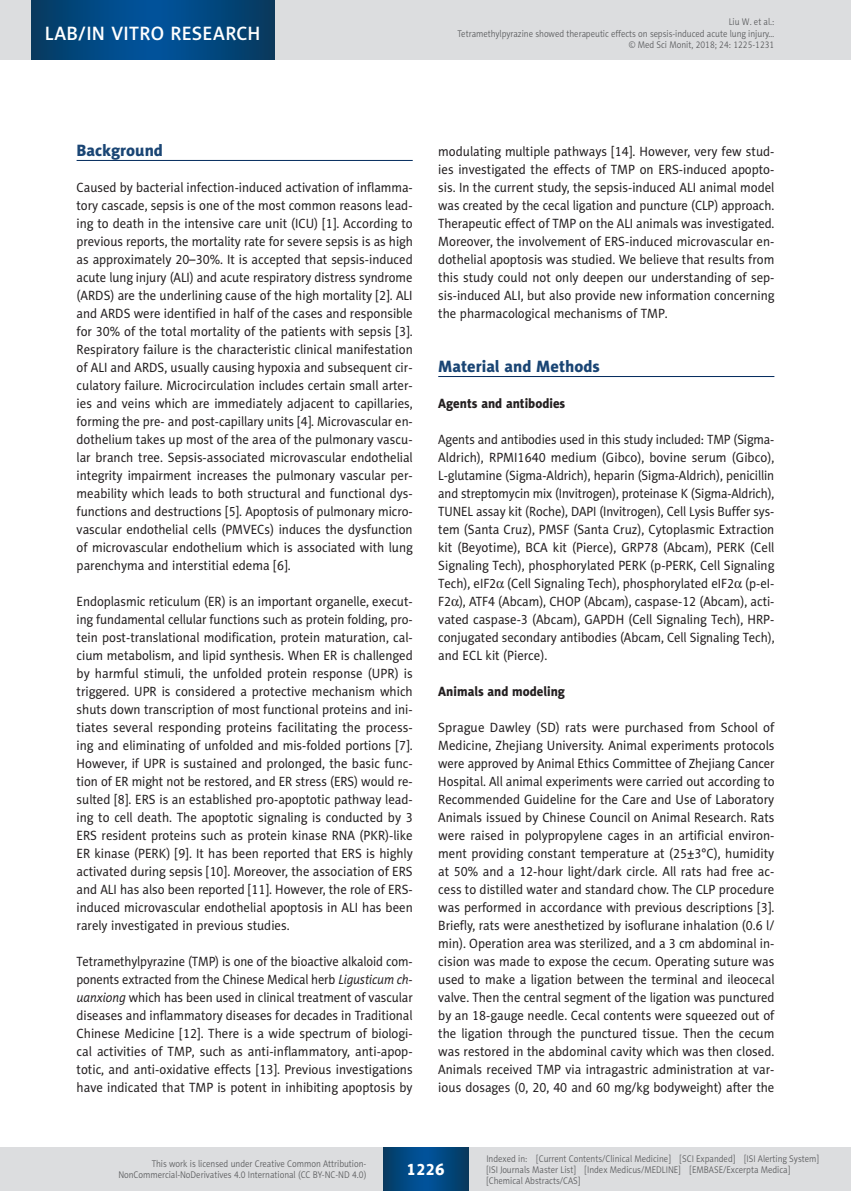
<style>
.page{position:relative;width:851px;height:1191px;background:#fff}
.page>*{position:absolute;margin:0;border:0;box-sizing:border-box;transform-origin:0 0}
.t1{font:19.5px "Naomi Sans EFN Medium";letter-spacing:.015em;color:#fff}
.MSM_Headline_1{font:16.5px "Naomi Sans EFN Heavy";color:#1a4574}
.t2{font:16.5px "Naomi Sans EFN Heavy";color:#fff}
.MSM_Body{font:13.5px/18px "Naomi Sans EFN";color:#231f20;text-align:justify;scale:.95 1}
.MSM_Body-2{font:13.5px/18px "Naomi Sans EFN";color:#231f20;text-align:justify;scale:.93 1}
.MSM_Body-3{font:13.5px/18px "Naomi Sans EFN";color:#231f20;text-align:justify;scale:.96 1}
.MSM_Headline_2{font:13.5px "Naomi Sans EFN Heavy";color:#231f20;scale:.95 1}
.MSM_pagina_sygnatura{font:9.75px/11.2px "Naomi Sans EFN Light";color:#57585a;scale:.9 1}
.MSM_pagina_zywa{font:9.75px/11.2px "Naomi Sans EFN Light";color:#57585a;text-align:right;scale:.9 1}
.s1{font-style:italic}
.s2{font-family:"Standard Sym L"}
</style>
<div class="page">
<hr style="left:77px;top:160px;width:335px;height:1px;background:#00295c">
<hr style="left:438px;top:376px;width:336px;height:1px;background:#00295c">
<div style="left:0;top:1148px;width:850px;height:43px;background:#dcdddf"></div>
<svg style="left:383px;top:1147px;width:85px;height:43px;background:#02477e"></svg>
<div style="left:0;top:0;width:850px;height:60px;background:#dcdddf"></div>
<hr style="left:850px;top:0;width:1px;height:60px;background:#dcdddf">
<svg style="left:32px;top:0;width:242px;height:60px;background:#02477f"></svg>
<h1 class="t1" style="left:45px;top:22px;width:217px">LAB/IN VITRO RESEARCH</h1>
<p class="MSM_pagina_zywa" style="left:457px;top:16px;width:353px">Liu W. et al.:<br>Tetramethylpyrazine showed therapeutic effects on sepsis-induced acute lung injury…</p>
<p class="MSM_pagina_sygnatura" style="left:628px;top:39px;width:163px">© Med Sci Monit, 2018; 24: 1225-1231</p>
<p class="MSM_Headline_1" style="left:77px;top:140px;width:88px">Background</p>
<p class="MSM_Body" style="left:77px;top:178px;width:355px">Caused by bacterial infection-induced activation of inflamma&shy;tory cascade, sepsis is one of the most common reasons lead&shy;ing to death in the intensive care unit (ICU) [1]. According to previous reports, the mortality rate for severe sepsis is as high as approximately 20–30%. It is accepted that sepsis-induced acute lung injury (ALI) and acute respiratory distress syndrome (ARDS) are the underlining cause of the high mortality [2]. ALI and ARDS were identified in half of the cases and responsible for 30% of the total mortality of the patients with sepsis [3].<br>Respiratory failure is the characteristic clinical manifestation of ALI and ARDS, usually causing hypoxia and subsequent cir&shy;culatory failure. Microcirculation includes certain small arter&shy;ies and veins which are immediately adjacent to capillaries, forming the pre- and post-capillary units [4]. Microvascular en&shy;dothelium takes up most of the area of the pulmonary vascu&shy;lar branch tree. Sepsis-associated microvascular endothelial integrity impairment increases the pulmonary vascular per&shy;meability which leads to both structural and functional dys&shy;functions and destructions [5]. Apoptosis of pulmonary micro&shy;vascular endothelial cells (PMVECs) induces the dysfunction of microvascular endothelium which is associated with lung parenchyma and interstitial edema [6].</p>
<p class="MSM_Body" style="left:77px;top:592px;width:355px">Endoplasmic reticulum (ER) is an important organelle, execut&shy;ing fundamental cellular functions such as protein folding, pro&shy;tein post-translational modification, protein maturation, cal&shy;cium metabolism, and lipid synthesis. When ER is challenged by harmful stimuli, the unfolded protein response (UPR) is triggered. UPR is considered a protective mechanism which shuts down transcription of most functional proteins and ini&shy;tiates several responding proteins facilitating the process&shy;ing and eliminating of unfolded and mis-folded portions [7].<br>However, if UPR is sustained and prolonged, the basic func&shy;tion of ER might not be restored, and ER stress (ERS) would re&shy;sulted [8]. ERS is an established pro-apoptotic pathway lead&shy;ing to cell death. The apoptotic signaling is conducted by 3<br>ERS resident proteins such as protein kinase RNA (PKR)-like ER kinase (PERK) [9]. It has been reported that ERS is highly activated during sepsis [10]. Moreover, the association of ERS and ALI has also been reported [11]. However, the role of ERS&shy;induced microvascular endothelial apoptosis in ALI has been rarely investigated in previous studies.</p>
<p class="MSM_Body-2" style="left:77px;top:952px;width:363px">Tetramethylpyrazine (TMP) is one of the bioactive alkaloid com&shy;ponents extracted from the Chinese Medical herb <span class="s1">Ligusticum ch&shy;uanxiong</span> which has been used in clinical treatment of vascular diseases and inflammatory diseases for decades in Traditional Chinese Medicine [12]. There is a wide spectrum of biologi&shy;cal activities of TMP, such as anti-inflammatory, anti-apop&shy;totic, and anti-oxidative effects [13]. Previous investigations have indicated that TMP is potent in inhibiting apoptosis by</p>
<p class="MSM_Body" style="left:438px;top:142px;width:355px">modulating multiple pathways [14]. However, very few stud&shy;ies investigated the effects of TMP on ERS-induced apopto&shy;sis. In the current study, the sepsis-induced ALI animal model was created by the cecal ligation and puncture (CLP) approach.<br>Therapeutic effect of TMP on the ALI animals was investigated.<br>Moreover, the involvement of ERS-induced microvascular en&shy;dothelial apoptosis was studied. We believe that results from this study could not only deepen our understanding of sep&shy;sis-induced ALI, but also provide new information concerning the pharmacological mechanisms of TMP.</p>
<p class="MSM_Headline_1" style="left:438px;top:356px;width:163px">Material and Methods</p>
<p class="MSM_Headline_2" style="left:438px;top:395px;width:135px">Agents and antibodies</p>
<p class="MSM_Body-2" style="left:438px;top:430px;width:363px">Agents and antibodies used in this study included: TMP (Sigma-Aldrich), RPMI1640 medium (Gibco), bovine serum (Gibco), L-glutamine (Sigma-Aldrich), heparin (Sigma-Aldrich), penicillin and streptomycin mix (Invitrogen), proteinase K (Sigma-Aldrich), TUNEL assay kit (Roche), DAPI (Invitrogen), Cell Lysis Buffer sys&shy;tem (Santa Cruz), PMSF (Santa Cruz), Cytoplasmic Extraction kit (Beyotime), BCA kit (Pierce), GRP78 (Abcam), PERK (Cell Signaling Tech), phosphorylated PERK (p-PERK, Cell Signaling Tech), eIF2<span class="s2">a</span> (Cell Signaling Tech), phosphorylated eIF2<span class="s2">a</span> (p-eI-F2<span class="s2">a</span>), ATF4 (Abcam), CHOP (Abcam), caspase-12 (Abcam), acti&shy;vated caspase-3 (Abcam), GAPDH (Cell Signaling Tech), HRP&shy;conjugated secondary antibodies (Abcam, Cell Signaling Tech), and ECL kit (Pierce).</p>
<p class="MSM_Headline_2" style="left:438px;top:683px;width:135px">Animals and modeling</p>
<p class="MSM_Body-3" style="left:438px;top:718px;width:352px">Sprague Dawley (SD) rats were purchased from School of Medicine, Zhejiang University. Animal experiments protocols were approved by Animal Ethics Committee of Zhejiang Cancer Hospital. All animal experiments were carried out according to Recommended Guideline for the Care and Use of Laboratory Animals issued by Chinese Council on Animal Research. Rats were raised in polypropylene cages in an artificial environ&shy;ment providing constant temperature at (25±3°C), humidity at 50% and a 12-hour light/dark circle. All rats had free ac&shy;cess to distilled water and standard chow. The CLP procedure was performed in accordance with previous descriptions [3].<br>Briefly, rats were anesthetized by isoflurane inhalation (0.6 l/ min). Operation area was sterilized, and a 3 cm abdominal in&shy;cision was made to expose the cecum. Operating suture was used to make a ligation between the terminal and ileocecal valve. Then the central segment of the ligation was punctured by an 18-gauge needle. Cecal contents were squeezed out of the ligation through the punctured tissue. Then the cecum was restored in the abdominal cavity which was then closed.<br>Animals received TMP via intragastric administration at var&shy;ious dosages (0, 20, 40 and 60 mg/kg bodyweight) after the</p>
<p class="MSM_pagina_sygnatura" style="left:118px;top:1158px;width:277px;text-align:right">This work is licensed under Creative Common Attribution-<br>NonCommercial-NoDerivatives 4.0 International (CC BY-NC-ND 4.0)</p>
<p class="t2" style="left:406px;top:1159px;width:40px">1226</p>
<p class="MSM_pagina_sygnatura" style="left:486px;top:1152px;width:371px">Indexed in: [Current Contents/Clinical Medicine] [SCI Expanded] [ISI Alerting System] [ISI Journals Master List] [Index Medicus/MEDLINE] [EMBASE/Excerpta Medica] [Chemical Abstracts/CAS]</p>
</div>
